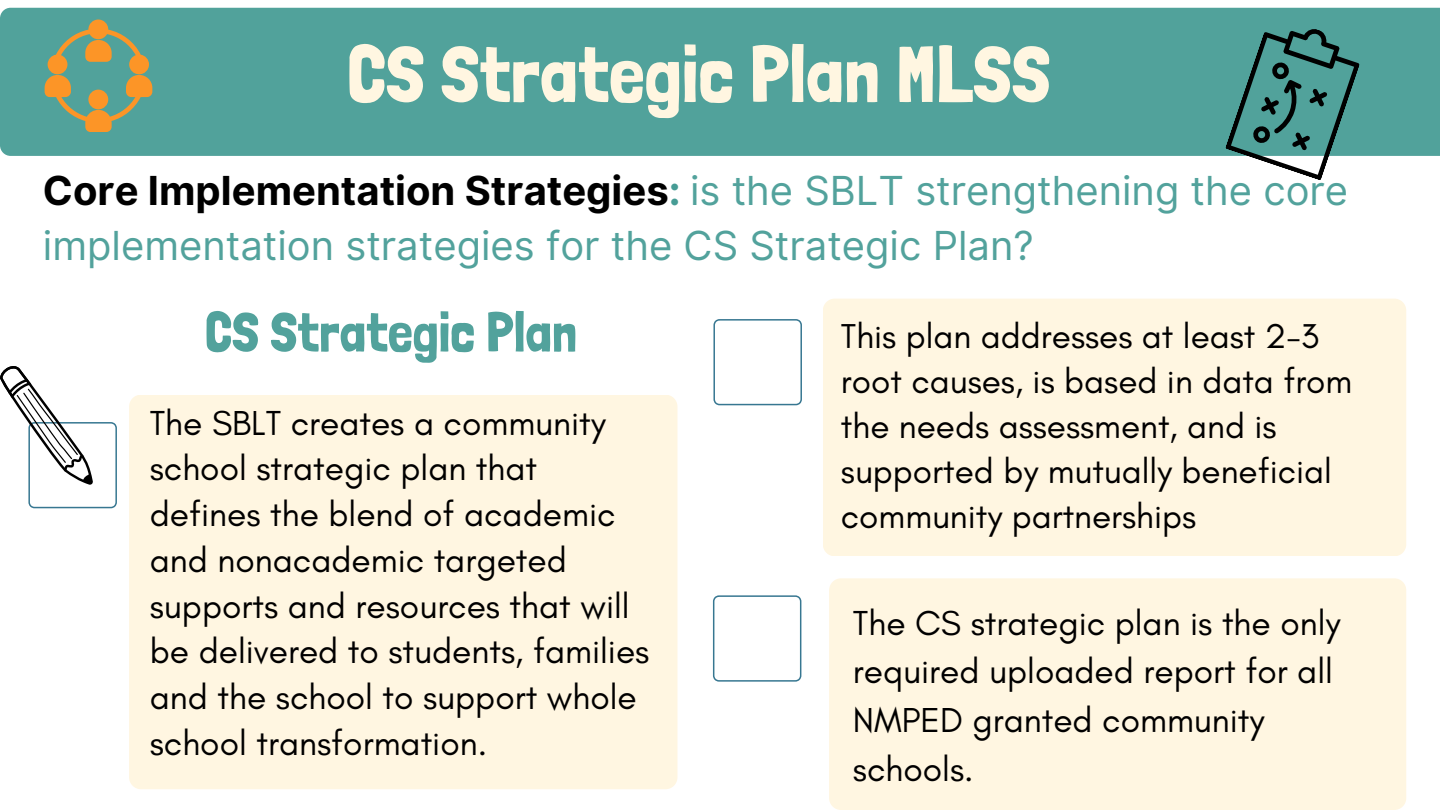
<style>
.page{position:relative;width:1440px;height:810px;background:#fff}
.page>*{position:absolute;margin:0;border:0;box-sizing:border-box;transform-origin:0 0}
.t1{font:80px "Londrina Solid";color:#fff6e1}
.t2{font:55.9px "Londrina Solid";color:#52a29c}
.t3{font:40px/55.5px "Inter";color:#52a29c}
.t4{font:35.3px/45.8px "Glacial Indifference";color:#000}
.t5{font:35.1px/45px "Glacial Indifference";color:#000}
.s1{font-weight:700;color:#000}
.s2{font-weight:700;color:#469c95}
</style>
<div class="page">
<div style="left:0;top:8px;width:1440px;height:148px;background:#51a29b"></div>
<svg style="left:45px;top:20px;width:107px;height:112px;background:#889d75"></svg>
<div style="left:129px;top:395px;width:548px;height:394px;background:#fff6e1;border-radius:12px"></div>
<svg style="left:0;top:366px;width:117px;height:142px"></svg>
<div style="left:823px;top:299px;width:583px;height:257px;background:#fff6e1;border-radius:12px"></div>
<svg style="left:713px;top:319px;width:89px;height:86px"></svg>
<svg style="left:1225px;top:14px;width:141px;height:166px;background:#5a9590"></svg>
<div style="left:829px;top:578px;width:577px;height:232px;background:#fff6e1;border-radius:12px"></div>
<svg style="left:713px;top:595px;width:88px;height:87px"></svg>
<p class="t1" style="left:347px;top:26px;width:705px">CS Strategic Plan MLSS</p>
<p class="t3" style="left:43px;top:162px;width:1307px"><span class="s1">Core Implementation Strategies</span><span class="s2">:</span> is the SBLT strengthening the core implementation strategies for the CS Strategic Plan?</p>
<p class="t2" style="left:205px;top:299px;width:374px">CS Strategic Plan</p>
<p class="t5" style="left:841px;top:313px;width:513px">This plan addresses at least 2-3 root causes, is based in data from the needs assessment, and is supported by mutually beneficial community partnerships</p>
<p class="t4" style="left:150px;top:399px;width:501px">The SBLT creates a community school strategic plan that defines the blend of academic and nonacademic targeted supports and resources that will be delivered to students, families and the school to support whole school transformation.</p>
<p class="t4" style="left:853px;top:598px;width:489px;line-height:48.8px">The CS strategic plan is the only required uploaded report for all<br>NMPED granted community schools.</p>
</div>
